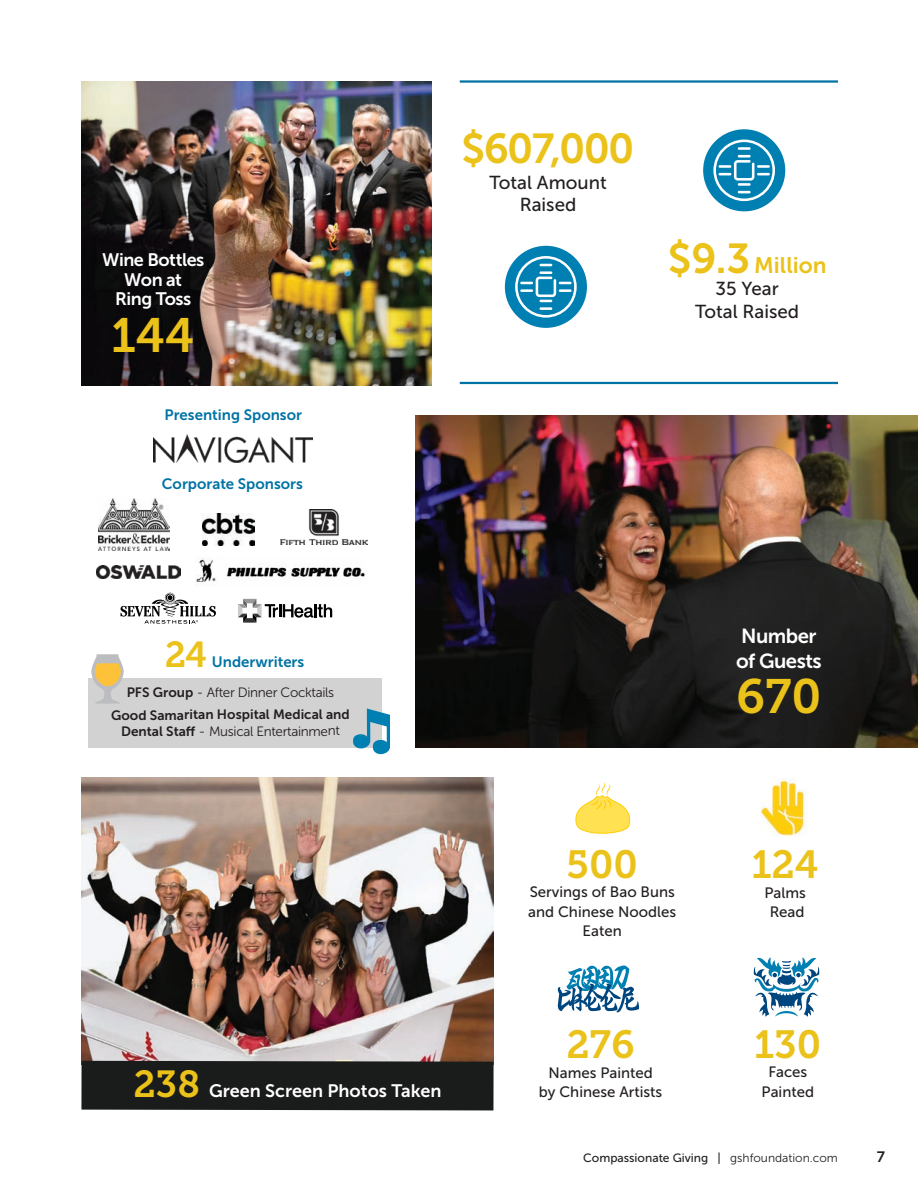
<style>
.page{position:relative;width:918px;height:1188px;background:#fff}
.page>*{position:absolute;margin:0;border:0;box-sizing:border-box;transform-origin:0 0}
.t1{font:48px "Museo Slab 700";color:#ebc21a}
.t2{font:41.7px "Museo Sans 700";letter-spacing:-.04em;color:#ebc21a}
.t3{font:39.15px "Museo Slab 700";color:#ebc21a}
.t4{font:36px "Museo Slab 700";color:#ebc21a}
.t5{font:22.5px "Museo Sans 700";color:#ebc21a}
.t6{font:20.25px/24.3px "Museo Sans 700";letter-spacing:-.025em;color:#fff}
.t7{font:18.75px/22.5px "Museo Sans 500";color:#231f20;text-align:center}
.t8{font:18px/19.5px "Museo Sans 700";letter-spacing:-.015em;color:#fff;text-align:center}
.t9{font:15px/19.5px "Museo Sans 500";color:#231f20;text-align:center}
.t10{font:15px "Museo Sans 700";color:#0073a5}
.t11{font:15px "Museo Sans 700";color:#231f20}
.t12{font:13.5px "Museo Sans 300";letter-spacing:-.025em;color:#231f20}
.t13{font:13.5px "Museo Sans 700";color:#231f20}
.t14{font:12px "Museo Sans 500";color:#231f20}
.s1{font-size:41.7px}
.s2{font-family:"Museo Sans 700"}
.s3{font-family:"Museo Slab 700";font-size:37.5px;color:#ebc21a}
.s4{font-family:"Museo Sans 300"}
</style>
<div class="page">
<div style="left:88px;top:678px;width:293px;height:70px;background:#d3d2d2"></div>
<img style="left:81px;top:81px;width:351px;height:304px">
<img style="left:415px;top:415px;width:502px;height:333px">
<img style="left:154px;top:435px;width:158px;height:27px">
<img style="left:99px;top:499px;width:70px;height:51px">
<img style="left:202px;top:514px;width:52px;height:31px">
<img style="left:280px;top:509px;width:87px;height:35px">
<img style="left:96px;top:565px;width:85px;height:13px">
<img style="left:196px;top:558px;width:169px;height:25px">
<svg style="left:120px;top:592px;width:96px;height:31px"></svg>
<svg style="left:238px;top:599px;width:94px;height:23px"></svg>
<svg style="left:353px;top:708px;width:37px;height:46px"></svg>
<svg style="left:91px;top:654px;width:33px;height:49px"></svg>
<svg style="left:575px;top:782px;width:55px;height:51px"></svg>
<svg style="left:753px;top:957px;width:66px;height:59px"></svg>
<img style="left:760px;top:780px;width:47px;height:56px">
<svg style="left:557px;top:965px;width:82px;height:47px"></svg>
<svg style="left:505px;top:246px;width:82px;height:82px"></svg>
<svg style="left:703px;top:129px;width:82px;height:82px"></svg>
<img style="left:81px;top:777px;width:412px;height:283px">
<div style="left:81px;top:1060px;width:412px;height:50px;background:#1a1b1b"></div>
<hr style="left:459px;top:80px;width:378px;height:3px;background:#0073a5">
<hr style="left:459px;top:382px;width:378px;height:2px;background:#0073a5">
<p class="t8" style="left:102px;top:250px;width:104px">Wine Bottles<br>Won at<br>Ring Toss</p>
<h1 class="t1" style="left:112px;top:317px;width:85px">144</h1>
<p class="t10" style="left:164px;top:406px;width:139px">Presenting Sponsor</p>
<p class="t10" style="left:162px;top:475px;width:142px">Corporate Sponsors</p>
<h2 class="t2" style="left:461px;top:124px;width:174px">$607,000</h2>
<p class="t7" style="left:489px;top:171px;width:119px">Total Amount<br>Raised</p>
<h3 class="t5" style="left:667px;top:252px;width:160px"><span class="s1">$9.3</span> Million</h3>
<p class="t7" style="left:695px;top:278px;width:106px">35 Year<br>Total Raised</p>
<h3 class="t4" style="left:165px;top:642px;width:44px">24</h3>
<p class="t10" style="left:212px;top:653px;width:94px">Underwriters</p>
<p class="t12" style="left:127px;top:684px;width:209px"><span class="s2">PFS Group</span> - After Dinner Cocktails</p>
<p class="t13" style="left:111px;top:707px;width:240px">Good Samaritan Hospital Medical and</p>
<p class="t12" style="left:121px;top:723px;width:220px"><span class="s2">Dental Staff</span> - Musical Entertainment</p>
<p class="t8" style="left:133px;top:1081px;width:310px"><span class="s3">238</span> Green Screen Photos Taken</p>
<h3 class="t3" style="left:566px;top:850px;width:73px">500</h3>
<p class="t9" style="left:528px;top:882px;width:149px">Servings of Bao Buns and Chinese Noodles<br>Eaten</p>
<h3 class="t3" style="left:566px;top:1030px;width:70px">276</h3>
<p class="t9" style="left:539px;top:1062px;width:125px">Names Painted by Chinese Artists</p>
<h3 class="t6" style="left:736px;top:624px;width:87px">Number of Guests</h3>
<h1 class="t1" style="left:736px;top:678px;width:87px">670</h1>
<h3 class="t3" style="left:751px;top:850px;width:69px">124</h3>
<p class="t9" style="left:764px;top:882px;width:43px">Palms<br>Read</p>
<h3 class="t3" style="left:754px;top:1030px;width:68px">130</h3>
<p class="t9" style="left:761px;top:1062px;width:54px">Faces<br>Painted</p>
<p class="t14" style="left:583px;top:1151px;width:256px">Compassionate Giving | <span class="s4">gshfoundation.com</span></p>
<p class="t11" style="left:876px;top:1147px;width:10px">7</p>
</div>
